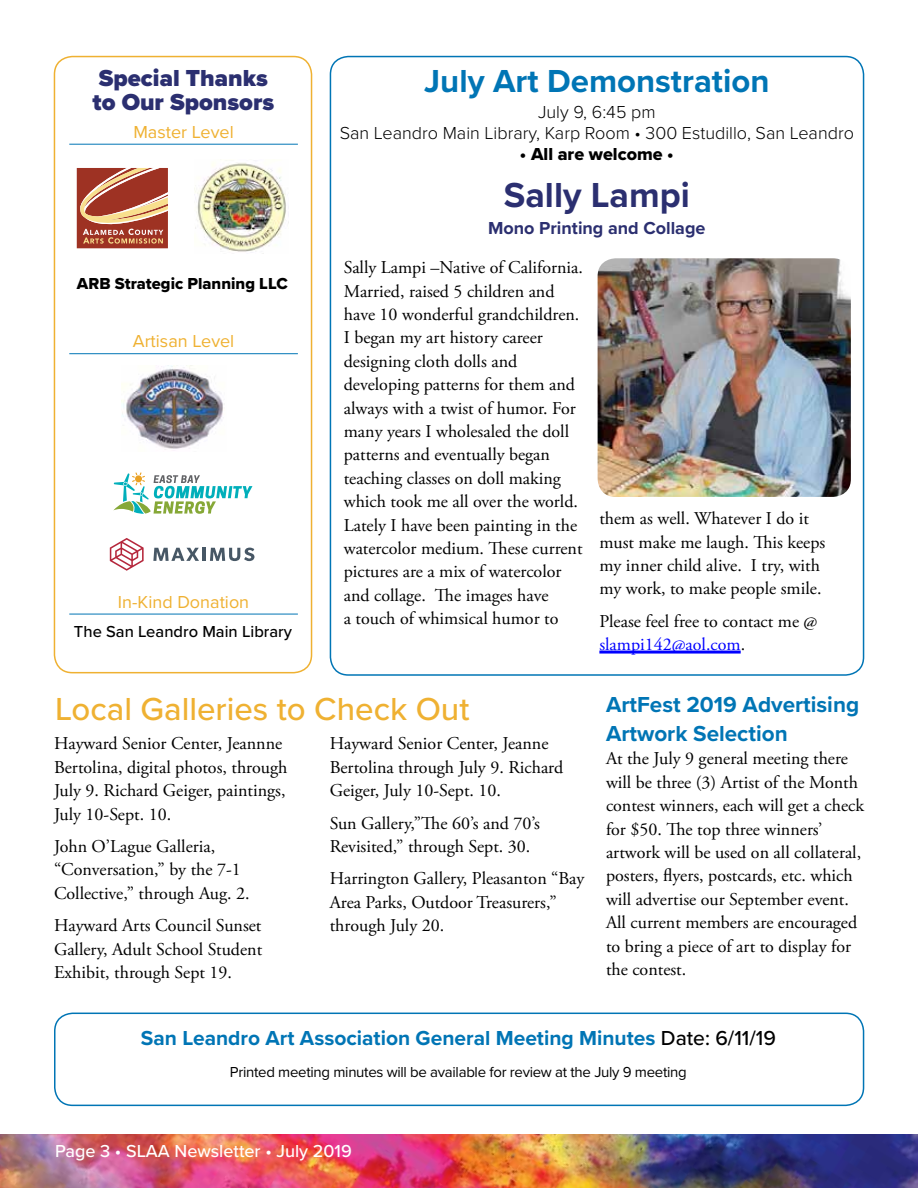
<style>
.page{position:relative;width:918px;height:1188px;background:#fff}
.page>*{position:absolute;margin:0;border:0;box-sizing:border-box;transform-origin:0 0}
.t1{font:700 36px "Proxima Nova";color:#2b2f70}
.t2{font:500 33px "Proxima Nova";color:#efb132}
.t3{font:700 33px "Proxima Nova";color:#0075b5}
.t4{font:900 24px/23.4px "Proxima Nova";color:#2b2f70}
.t5{font:700 22.5px/29.4px "Proxima Nova";color:#0075b5}
.t6{font:700 21px "Proxima Nova";color:#0075b5}
.t7{font:18px/23.4px "Adobe Garamond Pro";color:#000}
.t8{font:300 18px/21px "Proxima Nova";color:#000;text-align:center}
.t9{font:18px "Proxima Nova";color:#efb132}
.t10{font:500 18px "Proxima Nova";color:#fff}
.t11{font:700 18px "Proxima Nova";color:#2b2f70}
.t12{font:18px "Proxima Nova Extrabld";color:#000}
.t13{font:500 16.5px "Proxima Nova";color:#000}
.t14{font:16.5px "Proxima Nova Extrabld";color:#000}
.t15{font:15px "Proxima Nova";letter-spacing:-.02em;color:#000}
.s1{color:#00f}
.s2{font-weight:500;color:#000}
</style>
<div class="page">
<img style="left:0;top:1134px;width:918px;height:54px">
<div style="left:54px;top:56px;width:258px;height:617px;border:2px solid #efb132;border-radius:18px"></div>
<img style="left:122px;top:366px;width:101px;height:85px">
<svg style="left:110px;top:538px;width:34px;height:33px"></svg>
<svg style="left:153px;top:548px;width:101px;height:13px"></svg>
<img style="left:598px;top:258px;width:253px;height:239px">
<div style="left:330px;top:56px;width:534px;height:620px;border:2px solid #0075b5;border-radius:18px"></div>
<img style="left:195px;top:160px;width:91px;height:92px">
<svg style="left:113px;top:472px;width:140px;height:42px"></svg>
<svg style="left:77px;top:168px;width:91px;height:80px;background:#b6634b"></svg>
<hr style="left:69px;top:144px;width:229px;height:1px;background:#0075b5">
<hr style="left:69px;top:353px;width:229px;height:1px;background:#0075b5">
<hr style="left:69px;top:614px;width:229px;height:1px;background:#0075b5">
<hr style="left:599px;top:651px;width:142px;height:3px;background:#00f">
<div style="left:54px;top:1013px;width:810px;height:93px;border:2px solid #0075b5;border-radius:18px"></div>
<h3 class="t4" style="left:93px;top:67px;width:183px">Special Thanks to Our Sponsors</h3>
<p class="t9" style="left:133px;top:118px;width:102px">Master Level</p>
<p class="t14" style="left:77px;top:272px;width:212px">ARB Strategic Planning LLC</p>
<p class="t9" style="left:133px;top:328px;width:103px">Artisan Level</p>
<p class="t9" style="left:118px;top:588px;width:133px">In-Kind Donation</p>
<p class="t13" style="left:74px;top:619px;width:220px">The San Leandro Main Library</p>
<h2 class="t3" style="left:424px;top:57px;width:347px">July Art Demonstration</h2>
<p class="t8" style="left:340px;top:100px;width:516px">July 9, 6:45 pm<br>San Leandro Main Library, Karp Room • 300 Estudillo, San Leandro</p>
<p class="t12" style="left:520px;top:140px;width:155px">• All are welcome •</p>
<h1 class="t1" style="left:504px;top:168px;width:188px">Sally Lampi</h1>
<p class="t11" style="left:488px;top:215px;width:219px">Mono Printing and Collage</p>
<p class="t7" style="left:344px;top:256px;width:241px">Sally Lampi –Native of California.<br>Married, raised 5 children and have 10 wonderful grandchildren.<br>I began my art history career designing cloth dolls and developing patterns for them and always with a twist of humor. For many years I wholesaled the doll patterns and eventually began teaching classes on doll making which took me all over the world.<br>Lately I have been painting in the watercolor medium. These current pictures are a mix of watercolor and collage. The images have<br>a touch of whimsical humor to</p>
<p class="t7" style="left:599px;top:507px;width:227px">them as well. Whatever I do it must make me laugh. This keeps my inner child alive. I try, with my work, to make people smile.</p>
<p class="t7" style="left:599px;top:610px;width:220px">Please feel free to contact me @ <span class="s1">slampi142@aol.com</span>.</p>
<h2 class="t2" style="left:55px;top:684px;width:416px">Local Galleries to Check Out</h2>
<p class="t5" style="left:606px;top:689px;width:255px">ArtFest 2019 Advertising<br>Artwork Selection</p>
<p class="t7" style="left:606px;top:748px;width:260px">At the July 9 general meeting there will be three (3) Artist of the Month contest winners, each will get a check for $50. The top three winners’ artwork will be used on all collateral, posters, flyers, postcards, etc. which will advertise our September event.<br>All current members are encouraged to bring a piece of art to display for the contest.</p>
<p class="t7" style="left:54px;top:733px;width:235px">Hayward Senior Center, Jeannne<br>Bertolina, digital photos, through<br>July 9. Richard Geiger, paintings,<br>July 10-Sept. 10.</p>
<p class="t7" style="left:54px;top:835px;width:197px">John O’Lague Galleria, “Conversation,” by the 7-1<br>Collective,” through Aug. 2.</p>
<p class="t7" style="left:54px;top:914px;width:210px;text-align:justify">Hayward Arts Council Sunset Gallery, Adult School Student Exhibit, through Sept 19.</p>
<p class="t7" style="left:330px;top:733px;width:235px">Hayward Senior Center, Jeanne<br>Bertolina through July 9. Richard<br>Geiger, July 10-Sept. 10.</p>
<p class="t7" style="left:330px;top:812px;width:212px">Sun Gallery,”The 60’s and 70’s<br>Revisited,” through Sept. 30.</p>
<p class="t7" style="left:330px;top:868px;width:256px">Harrington Gallery, Pleasanton “Bay<br>Area Parks, Outdoor Treasurers,” through July 20.</p>
<p class="t6" style="left:141px;top:1022px;width:637px">San Leandro Art Association General Meeting Minutes <span class="s2">Date: 6/11/19</span></p>
<p class="t15" style="left:230px;top:1061px;width:458px">Printed meeting minutes will be available for review at the July 9 meeting</p>
<p class="t10" style="left:55px;top:1138px;width:298px">Page 3 • SLAA Newsletter • July 2019</p>
</div>
